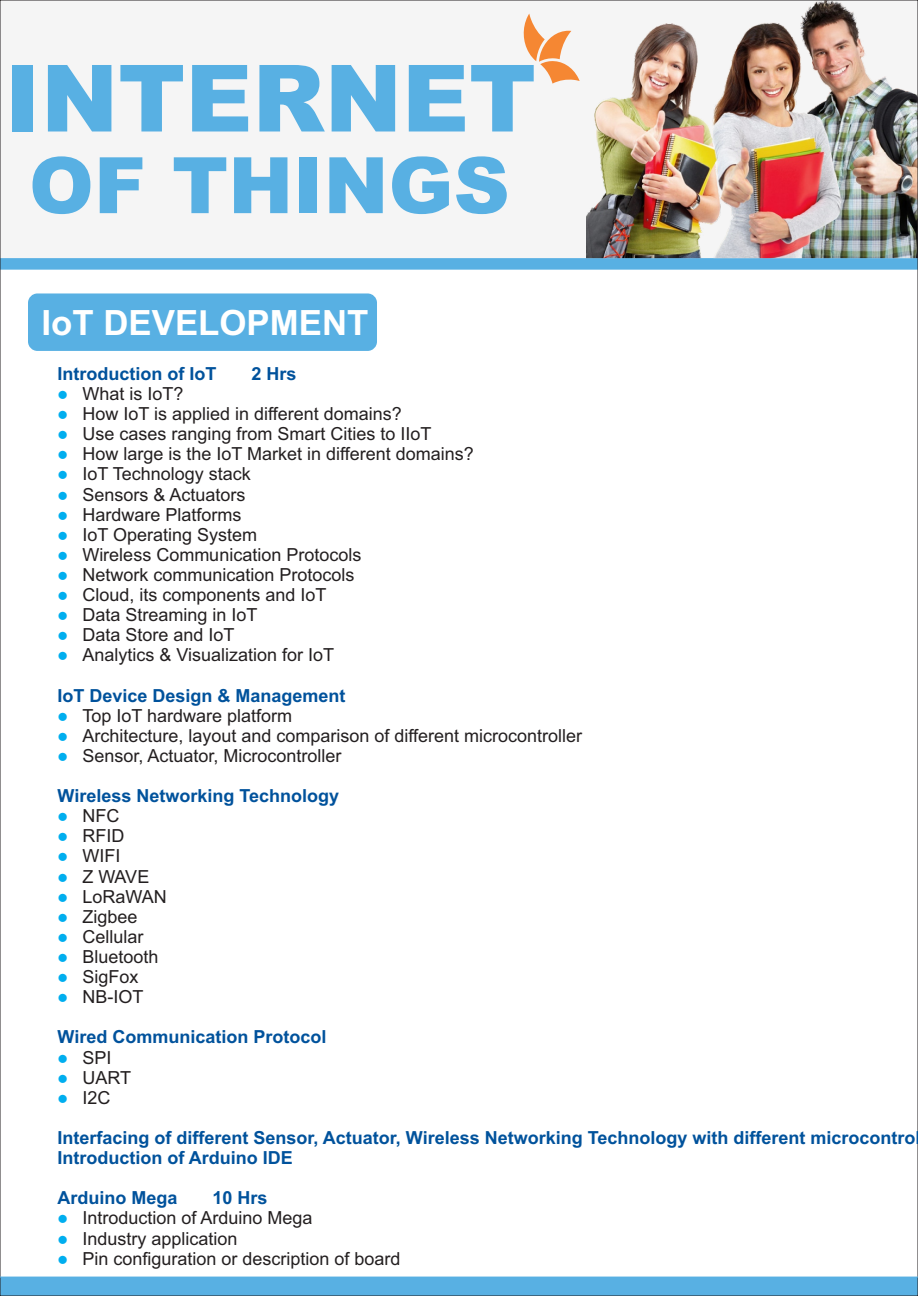
<style>
.page{position:relative;width:918px;height:1296px;background:#fff}
.page>*{position:absolute;margin:0;border:0;box-sizing:border-box;transform-origin:0 0}
.t1{font:900 92.85px "Arial";color:#58b0e3}
.t2{font:900 78px "Arial";color:#58b0e3}
.t3{font:700 34.8px "Arial";color:#fff}
.t4{font:18px "Arial";color:#231f20}
.t5{font:700 18px/20.1px "Arial";color:#00529c}
.s1{color:#00aeef}
</style>
<div class="page">
<div style="left:0;top:1277px;width:918px;height:19px;background:#58b0e3"></div>
<svg style="left:2px;top:258px;width:914px;height:12px;background:#5eb2e3"></svg>
<img style="left:587px;top:2px;width:329px;height:256px">
<svg style="left:523px;top:14px;width:57px;height:70px"></svg>
<div style="left:28px;top:293px;width:349px;height:58px;background:#58b0e3;border-radius:9px"></div>
<h1 class="t1" style="left:5px;top:65px;width:533px">INTERNET</h1>
<h2 class="t2" style="left:29px;top:157px;width:482px">OF THINGS</h2>
<h3 class="t3" style="left:42px;top:309px;width:328px">IoT DEVELOPMENT</h3>
<p class="t5" style="left:58px;top:365px;width:160px">Introduction of IoT</p>
<p class="t5" style="left:252px;top:365px;width:47px">2 Hrs</p>
<p class="t4" style="left:58px;top:387px;width:127px"><span class="s1">●</span> What is IoT?</p>
<p class="t4" style="left:58px;top:407px;width:346px"><span class="s1">●</span> How IoT is applied in different domains?</p>
<p class="t4" style="left:58px;top:427px;width:375px"><span class="s1">●</span> Use cases ranging from Smart Cities to IIoT</p>
<p class="t4" style="left:58px;top:447px;width:418px"><span class="s1">●</span> How large is the IoT Market in different domains?</p>
<p class="t4" style="left:58px;top:467px;width:195px"><span class="s1">●</span> IoT Technology stack</p>
<p class="t4" style="left:58px;top:487px;width:189px"><span class="s1">●</span> Sensors &amp; Actuators</p>
<p class="t4" style="left:58px;top:508px;width:185px"><span class="s1">●</span> Hardware Platforms</p>
<p class="t4" style="left:58px;top:528px;width:201px"><span class="s1">●</span> IoT Operating System</p>
<p class="t4" style="left:58px;top:548px;width:305px"><span class="s1">●</span> Wireless Communication Protocols</p>
<p class="t4" style="left:58px;top:568px;width:298px"><span class="s1">●</span> Network communication Protocols</p>
<p class="t4" style="left:58px;top:588px;width:270px"><span class="s1">●</span> Cloud, its components and IoT</p>
<p class="t4" style="left:58px;top:608px;width:201px"><span class="s1">●</span> Data Streaming in IoT</p>
<p class="t4" style="left:58px;top:628px;width:178px"><span class="s1">●</span> Data Store and IoT</p>
<p class="t4" style="left:58px;top:648px;width:278px"><span class="s1">●</span> Analytics &amp; Visualization for IoT</p>
<p class="t5" style="left:58px;top:687px;width:290px">IoT Device Design &amp; Management</p>
<p class="t4" style="left:58px;top:709px;width:236px"><span class="s1">●</span> Top IoT hardware platform</p>
<p class="t4" style="left:58px;top:729px;width:526px"><span class="s1">●</span> Architecture, layout and comparison of different microcontroller</p>
<p class="t4" style="left:58px;top:749px;width:285px"><span class="s1">●</span> Sensor, Actuator, Microcontroller</p>
<p class="t5" style="left:58px;top:787px;width:283px">Wireless Networking Technology</p>
<p class="t4" style="left:58px;top:809px;width:63px"><span class="s1">●</span> NFC</p>
<p class="t4" style="left:58px;top:829px;width:68px"><span class="s1">●</span> RFID</p>
<p class="t4" style="left:58px;top:849px;width:64px"><span class="s1">●</span> WIFI</p>
<p class="t4" style="left:58px;top:870px;width:93px"><span class="s1">●</span> Z WAVE</p>
<p class="t4" style="left:58px;top:890px;width:111px"><span class="s1">●</span> LoRaWAN</p>
<p class="t4" style="left:58px;top:910px;width:81px"><span class="s1">●</span> Zigbee</p>
<p class="t4" style="left:58px;top:930px;width:87px"><span class="s1">●</span> Cellular</p>
<p class="t4" style="left:58px;top:950px;width:102px"><span class="s1">●</span> Bluetooth</p>
<p class="t4" style="left:58px;top:970px;width:82px"><span class="s1">●</span> SigFox</p>
<p class="t4" style="left:58px;top:990px;width:87px"><span class="s1">●</span> NB-IOT</p>
<p class="t5" style="left:58px;top:1029px;width:270px">Wired Communication Protocol</p>
<p class="t4" style="left:58px;top:1050px;width:55px"><span class="s1">●</span> SPI</p>
<p class="t4" style="left:58px;top:1071px;width:75px"><span class="s1">●</span> UART</p>
<p class="t4" style="left:58px;top:1091px;width:54px"><span class="s1">●</span> I2C</p>
<p class="t5" style="left:58px;top:1129px;width:859px">Interfacing of different Sensor, Actuator, Wireless Networking Technology with different microcontro<br>Introduction of Arduino IDE</p>
<p class="t5" style="left:58px;top:1190px;width:122px">Arduino Mega</p>
<p class="t5" style="left:213px;top:1190px;width:57px">10 Hrs</p>
<p class="t4" style="left:58px;top:1211px;width:256px"><span class="s1">●</span> Introduction of Arduino Mega</p>
<p class="t4" style="left:58px;top:1231px;width:181px"><span class="s1">●</span> Industry application</p>
<p class="t4" style="left:58px;top:1252px;width:344px"><span class="s1">●</span> Pin configuration or description of board</p>
</div>
